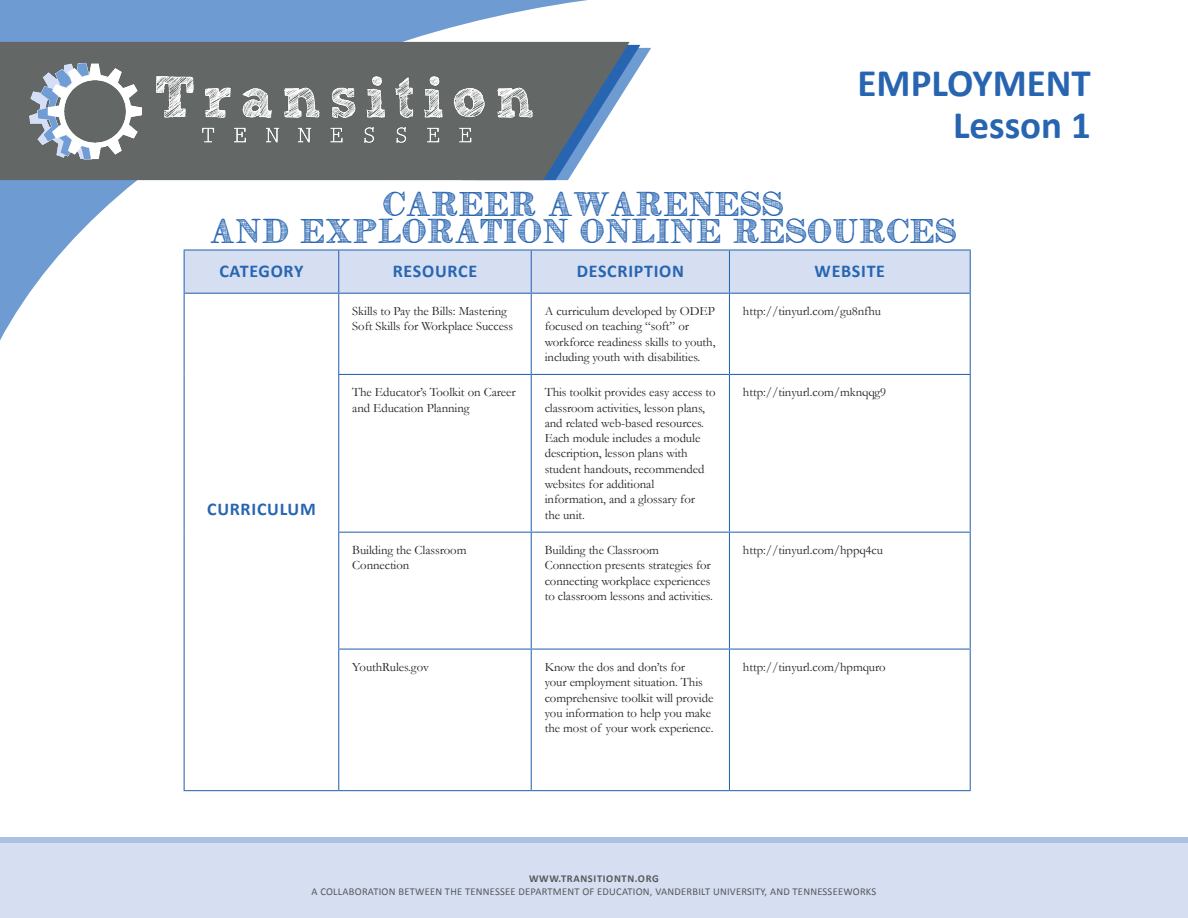
<style>
.page{position:relative;width:1188px;height:918px;background:#fff}
.page>*{position:absolute;margin:0;border:0;box-sizing:border-box;transform-origin:0 0}
.t1{font:700 39px "Calibri";color:#2865b1}
.t2{font:22.5px "Ornistetfb";color:#2865b1}
.t3{font:700 18px "Calibri";letter-spacing:.04em;color:#2865b1}
.Copy_-_Table{font:12.75px/15.3px "Garamond";letter-spacing:-.005em;color:#231f20}
.t4{font:10.5px "Calibri";letter-spacing:.02em;color:#57585a}
.t5{font:700 10.5px "Calibri";letter-spacing:.06em;color:#57585a}
</style>
<div class="page">
<svg style="left:0;top:0;width:729px;height:362px"></svg>
<svg style="left:630px;top:45px;width:21px;height:135px"></svg>
<svg style="left:0;top:42px;width:630px;height:138px;background:#717b81"></svg>
<img style="left:6px;top:55px;width:547px;height:109px">
<svg style="left:0;top:837px;width:1188px;height:81px;background:#d1dcef"></svg>
<div style="left:185px;top:251px;width:785px;height:42px;background:#d5dff1"></div>
<hr style="left:184px;top:249px;width:155px;height:2px;background:#2865b1">
<hr style="left:184px;top:251px;width:1px;height:42px;background:#2865b1">
<hr style="left:339px;top:249px;width:192px;height:2px;background:#2865b1">
<hr style="left:338px;top:251px;width:1px;height:42px;background:#2865b1">
<hr style="left:531px;top:249px;width:198px;height:2px;background:#2865b1">
<hr style="left:531px;top:251px;width:1px;height:42px;background:#2865b1">
<hr style="left:729px;top:249px;width:242px;height:2px;background:#2865b1">
<hr style="left:729px;top:251px;width:1px;height:42px;background:#2865b1">
<hr style="left:970px;top:251px;width:1px;height:42px;background:#2865b1">
<hr style="left:184px;top:293px;width:155px;height:1px;background:#2865b1">
<hr style="left:184px;top:294px;width:1px;height:80px;background:#2865b1">
<hr style="left:339px;top:293px;width:192px;height:1px;background:#2865b1">
<hr style="left:338px;top:294px;width:1px;height:80px;background:#2865b1">
<hr style="left:531px;top:293px;width:198px;height:1px;background:#2865b1">
<hr style="left:531px;top:294px;width:1px;height:80px;background:#2865b1">
<hr style="left:729px;top:293px;width:242px;height:1px;background:#2865b1">
<hr style="left:729px;top:294px;width:1px;height:80px;background:#2865b1">
<hr style="left:970px;top:294px;width:1px;height:80px;background:#2865b1">
<hr style="left:184px;top:374px;width:1px;height:158px;background:#2865b1">
<hr style="left:338px;top:374px;width:193px;height:1px;background:#2865b1">
<hr style="left:338px;top:375px;width:1px;height:157px;background:#2865b1">
<hr style="left:531px;top:374px;width:198px;height:1px;background:#2865b1">
<hr style="left:531px;top:375px;width:1px;height:157px;background:#2865b1">
<hr style="left:729px;top:374px;width:242px;height:1px;background:#2865b1">
<hr style="left:729px;top:375px;width:1px;height:157px;background:#2865b1">
<hr style="left:970px;top:375px;width:1px;height:157px;background:#2865b1">
<hr style="left:184px;top:532px;width:1px;height:117px;background:#2865b1">
<hr style="left:338px;top:532px;width:193px;height:1px;background:#2865b1">
<hr style="left:338px;top:533px;width:1px;height:116px;background:#2865b1">
<hr style="left:531px;top:532px;width:198px;height:1px;background:#2865b1">
<hr style="left:531px;top:533px;width:1px;height:116px;background:#2865b1">
<hr style="left:729px;top:532px;width:242px;height:1px;background:#2865b1">
<hr style="left:729px;top:533px;width:1px;height:116px;background:#2865b1">
<hr style="left:970px;top:533px;width:1px;height:116px;background:#2865b1">
<hr style="left:184px;top:649px;width:1px;height:141px;background:#2865b1">
<hr style="left:338px;top:649px;width:193px;height:1px;background:#2865b1">
<hr style="left:338px;top:650px;width:1px;height:140px;background:#2865b1">
<hr style="left:531px;top:649px;width:198px;height:1px;background:#2865b1">
<hr style="left:531px;top:650px;width:1px;height:140px;background:#2865b1">
<hr style="left:729px;top:649px;width:242px;height:1px;background:#2865b1">
<hr style="left:729px;top:650px;width:1px;height:140px;background:#2865b1">
<hr style="left:970px;top:650px;width:1px;height:140px;background:#2865b1">
<hr style="left:184px;top:790px;width:155px;height:1px;background:#2865b1">
<hr style="left:339px;top:790px;width:192px;height:1px;background:#2865b1">
<hr style="left:531px;top:790px;width:198px;height:1px;background:#2865b1">
<hr style="left:729px;top:790px;width:242px;height:1px;background:#2865b1">
<h1 class="t1" style="left:858px;top:56px;width:235px">EMPLOYMENT</h1>
<h1 class="t1" style="left:953px;top:98px;width:139px">Lesson 1</h1>
<h1 class="t2" style="left:384px;top:191px;width:403px">CAREER AWARENESS</h1>
<h1 class="t2" style="left:211px;top:218px;width:749px">AND EXPLORATION ONLINE RESOURCES</h1>
<h4 class="t3" style="left:219px;top:258px;width:86px">CATEGORY</h4>
<h4 class="t3" style="left:393px;top:258px;width:86px">RESOURCE</h4>
<h4 class="t3" style="left:577px;top:258px;width:109px">DESCRIPTION</h4>
<h4 class="t3" style="left:815px;top:258px;width:72px">WEBSITE</h4>
<h4 class="t3" style="left:207px;top:496px;width:110px">CURRICULUM</h4>
<p class="Copy_-_Table" style="left:352px;top:303px;width:162px">Skills to Pay the Bills: Mastering<br>Soft Skills for Workplace Success</p>
<p class="Copy_-_Table" style="left:545px;top:303px;width:172px">A curriculum developed by ODEP focused on teaching “soft” or workforce readiness skills to youth, including youth with disabilities.</p>
<p class="Copy_-_Table" style="left:743px;top:303px;width:140px">http://tinyurl.com/gu8nfhu</p>
<p class="Copy_-_Table" style="left:352px;top:384px;width:165px">The Educator’s Toolkit on Career and Education Planning</p>
<p class="Copy_-_Table" style="left:545px;top:384px;width:173px">This toolkit provides easy access to classroom activities, lesson plans, and related web-based resources.<br>Each module includes a module description, lesson plans with student handouts, recommended websites for additional information, and a glossary for<br>the unit.</p>
<p class="Copy_-_Table" style="left:743px;top:384px;width:145px">http://tinyurl.com/mknqqg9</p>
<p class="Copy_-_Table" style="left:352px;top:542px;width:116px">Building the Classroom<br>Connection</p>
<p class="Copy_-_Table" style="left:545px;top:542px;width:170px">Building the Classroom Connection presents strategies for connecting workplace experiences to classroom lessons and activities.</p>
<p class="Copy_-_Table" style="left:743px;top:542px;width:142px">http://tinyurl.com/hppq4cu</p>
<p class="Copy_-_Table" style="left:352px;top:659px;width:78px">YouthRules.gov</p>
<p class="Copy_-_Table" style="left:545px;top:659px;width:170px">Know the dos and don’ts for<br>your employment situation. This comprehensive toolkit will provide you information to help you make the most of your work experience.</p>
<p class="Copy_-_Table" style="left:743px;top:659px;width:144px">http://tinyurl.com/hpmquro</p>
<p class="t5" style="left:529px;top:871px;width:131px">WWW.TRANSITIONTN.ORG</p>
<p class="t4" style="left:311px;top:885px;width:566px">A COLLABORATION BETWEEN THE TENNESSEE DEPARTMENT OF EDUCATION, VANDERBILT UNIVERSITY, AND TENNESSEEWORKS</p>
</div>
